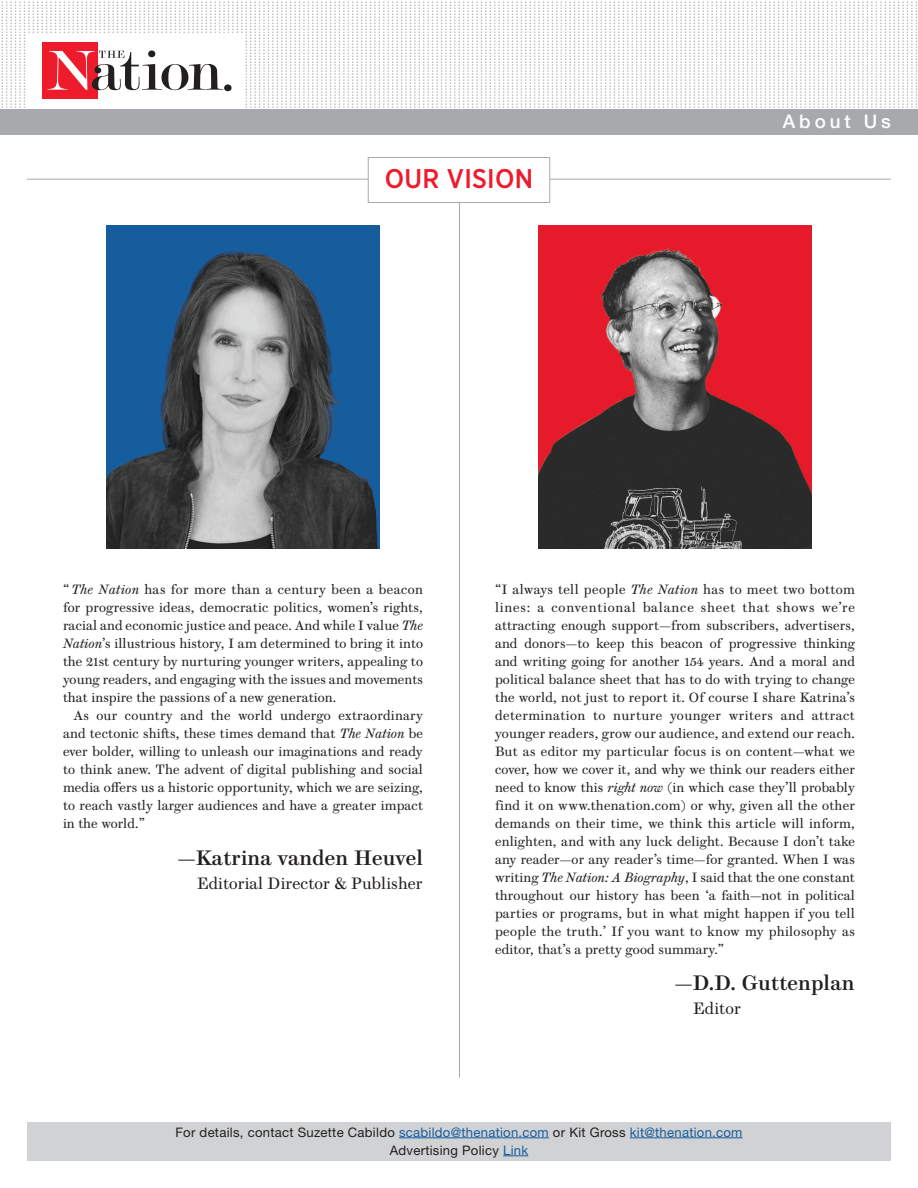
<style>
.page{position:relative;width:918px;height:1188px;background:#fff}
.page>*{position:absolute;margin:0;border:0;box-sizing:border-box;transform-origin:0 0}
.box_hed{font:500 27px "Gotham Narrow";letter-spacing:.01em;color:#ee1b2c}
.t1{font:500 21px "Brunel Text";letter-spacing:.015em;color:#231f20}
.top_hed{font:500 18.75px "Helvetica Neue LT Pro";letter-spacing:.21em;color:#fff}
.t2{font:16.5px "Brunel Text";letter-spacing:.01em;color:#231f20}
.BODY_PARAGRAPH{font:13.5px/18px "Brunel Text";letter-spacing:.01em;color:#231f20;text-align:justify}
.t3{font:13.2px/18px "Helvetica Neue LT Pro";letter-spacing:.02em;color:#231f20;text-align:center}
.s1{font-style:italic}
.s2{color:#175d9e}
</style>
<div class="page">
<img style="left:538px;top:226px;width:274px;height:322px">
<hr style="left:459px;top:202px;width:1px;height:876px;background:#a8a9ad">
<img style="left:106px;top:226px;width:274px;height:322px">
<div style="left:0;top:109px;width:918px;height:25px;background:#a8a9ad"></div>
<svg style="left:1px;top:2px;width:916px;height:106px"></svg>
<hr style="left:27px;top:179px;width:864px;height:1px;background:#a8a9ad">
<div style="left:368px;top:166px;width:182px;height:28px;background:#fff"></div>
<div style="left:368px;top:157px;width:182px;height:46px;border:1px solid #a8a9ad"></div>
<div style="left:27px;top:1123px;width:864px;height:38px;background:#d1d2d4"></div>
<hr style="left:399px;top:1137px;width:150px;height:1px;background:#175d9e">
<hr style="left:630px;top:1137px;width:113px;height:1px;background:#175d9e">
<svg style="left:503px;top:1155px;width:25px;height:1px"></svg>
<p class="box_hed" style="left:385px;top:162px;width:150px">OUR VISION</p>
<p class="top_hed" style="left:783px;top:110px;width:110px">About Us</p>
<p class="BODY_PARAGRAPH" style="left:63px;top:580px;width:362px">“<span class="s1">The Nation</span> has for more than a century been a beacon for progressive ideas, democratic politics, women’s rights, racial and economic justice and peace. And while I value <span class="s1">The Nation</span>’s illustrious history, I am determined to bring it into the 21st century by nurturing younger writers, appealing to young readers, and engaging with the issues and movements that inspire the passions of a new generation.</p>
<p class="BODY_PARAGRAPH" style="left:63px;top:706px;width:362px;text-indent:10px">As our country and the world undergo extraordinary and tectonic shifts, these times demand that <span class="s1">The Nation</span> be ever bolder, willing to unleash our imaginations and ready to think anew. The advent of digital publishing and social media offers us a historic opportunity, which we are seizing, to reach vastly larger audiences and have a greater impact in the world.”</p>
<p class="t1" style="left:178px;top:845px;width:247px">—Katrina vanden Heuvel</p>
<p class="t2" style="left:197px;top:873px;width:227px">Editorial Director &amp; Publisher</p>
<p class="BODY_PARAGRAPH" style="left:495px;top:580px;width:362px">“I always tell people <span class="s1">The Nation</span> has to meet two bottom lines: a conventional balance sheet that shows we’re attracting enough support—from subscribers, advertisers, and donors—to keep this beacon of progressive thinking and writing going for another 154 years. And a moral and political balance sheet that has to do with trying to change the world, not just to report it. Of course I share Katrina’s determination to nurture younger writers and attract younger readers, grow our audience, and extend our reach.<br>But as editor my particular focus is on content—what we cover, how we cover it, and why we think our readers either need to know this <span class="s1">right now</span> (in which case they’ll probably find it on www.thenation.com) or why, given all the other demands on their time, we think this article will inform, enlighten, and with any luck delight. Because I don’t take any reader—or any reader’s time—for granted. When I was writing <span class="s1">The Nation: A Biography</span>, I said that the one constant throughout our history has been ‘a faith—not in political parties or programs, but in what might happen if you tell people the truth.’ If you want to know my philosophy as editor, that’s a pretty good summary.”</p>
<p class="t1" style="left:675px;top:970px;width:181px">—D.D. Guttenplan</p>
<p class="t2" style="left:693px;top:998px;width:50px">Editor</p>
<p class="t3" style="left:175px;top:1123px;width:569px">For details, contact Suzette Cabildo <span class="s2">scabildo@thenation.com</span> or Kit Gross <span class="s2">kit@thenation.com<br></span>Advertising Policy <span class="s2">Link</span></p>
</div>
